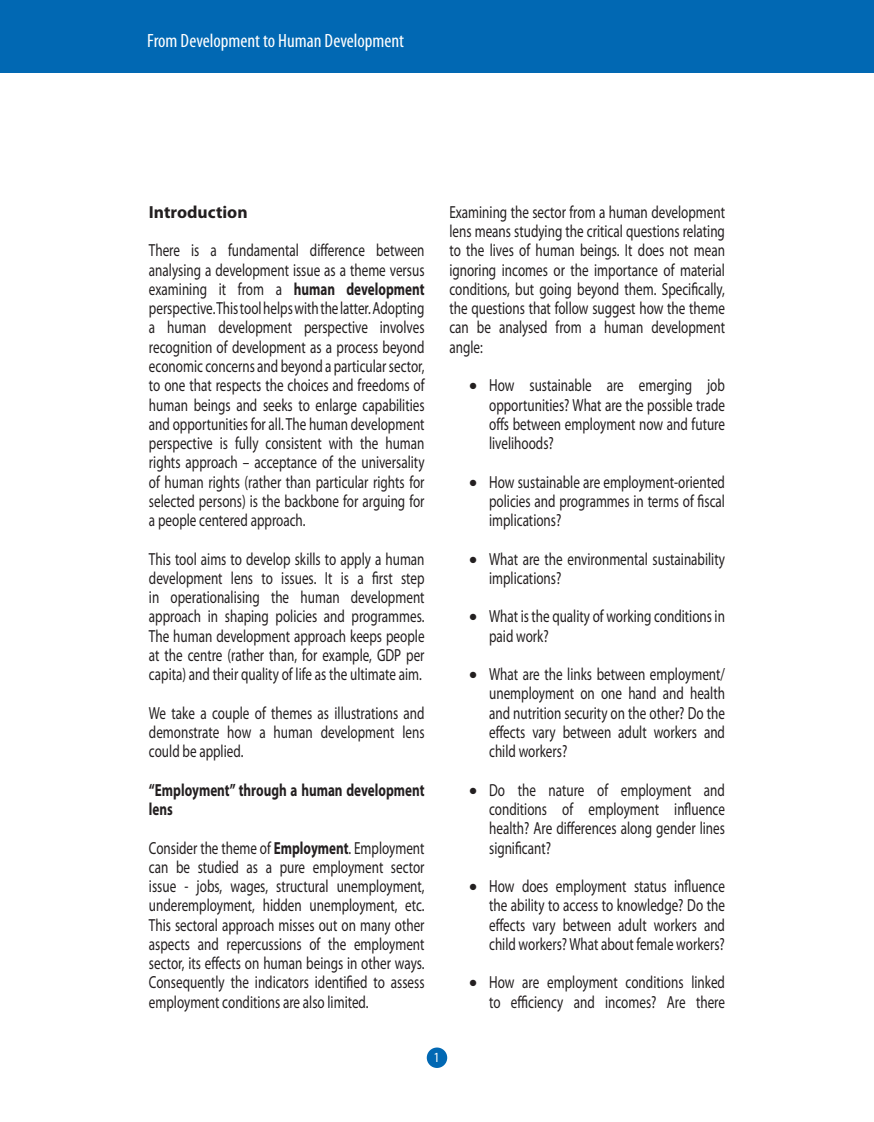
<style>
.page{position:relative;width:874px;height:1122px;background:#fff}
.page>*{position:absolute;margin:0;border:0;box-sizing:border-box;transform-origin:0 0}
.t1{font:condensed 19.25px "Myriad Pro";color:#fff}
.t2{font:17.5px/19.2px "Myriad Pro";color:#231f20;text-align:justify;scale:.75 1}
.t3{font:700 17.5px/19.2px "Myriad Pro";color:#231f20;scale:.75 1}
.t4{font:700 17.5px "Myriad Pro";color:#231f20}
.t5{font:14px "Myriad Pro";color:#fff;scale:.9 1}
.s1{font-weight:700}
</style>
<div class="page">
<div style="left:426px;top:1047px;width:21px;height:20px;background:#0168b3;border-radius:50%"></div>
<div style="left:0;top:0;width:873px;height:73px;background:#0168b3"></div>
<p class="t1" style="left:147px;top:30px;width:258px">From Development to Human Development</p>
<p class="t4" style="left:149px;top:202px;width:100px">Introduction</p>
<p class="t2" style="left:149px;top:241px;width:369px">There is a fundamental difference between analysing a development issue as a theme versus examining it from a <span class="s1">human development </span>perspective. This tool helps with the latter. Adopting a human development perspective involves recognition of development as a process beyond economic concerns and beyond a particular sector, to one that respects the choices and freedoms of human beings and seeks to enlarge capabilities and opportunities for all. The human development perspective is fully consistent with the human rights approach – acceptance of the universality of human rights (rather than particular rights for selected persons) is the backbone for arguing for a people centered approach.</p>
<p class="t2" style="left:149px;top:549px;width:369px">This tool aims to develop skills to apply a human development lens to issues. It is a first step in operationalising the human development approach in shaping policies and programmes.<br>The human development approach keeps people at the centre (rather than, for example, GDP per capita) and their quality of life as the ultimate aim.</p>
<p class="t2" style="left:149px;top:703px;width:369px">We take a couple of themes as illustrations and demonstrate how a human development lens could be applied.</p>
<p class="t3" style="left:149px;top:780px;width:369px">“Employment” through a human development lens</p>
<p class="t2" style="left:149px;top:838px;width:369px">Consider the theme of <span class="s1">Employment</span>. Employment can be studied as a pure employment sector issue - jobs, wages, structural unemployment, underemployment, hidden unemployment, etc.<br>This sectoral approach misses out on many other aspects and repercussions of the employment sector, its effects on human beings in other ways.<br>Consequently the indicators identified to assess employment conditions are also limited.</p>
<p class="t2" style="left:449px;top:203px;width:369px">Examining the sector from a human development lens means studying the critical questions relating to the lives of human beings. It does not mean ignoring incomes or the importance of material conditions, but going beyond them. Specifically, the questions that follow suggest how the theme can be analysed from a human development angle:</p>
<p class="t2" style="left:489px;top:376px;width:316px;text-indent:-20px">• How sustainable are emerging job opportunities? What are the possible trade offs between employment now and future livelihoods?</p>
<p class="t2" style="left:489px;top:472px;width:316px;text-indent:-20px">• How sustainable are employment-oriented policies and programmes in terms of fiscal implications?</p>
<p class="t2" style="left:489px;top:549px;width:316px;text-indent:-20px">• What are the environmental sustainability implications?</p>
<p class="t2" style="left:489px;top:607px;width:316px;text-indent:-20px">• What is the quality of working conditions in paid work?</p>
<p class="t2" style="left:489px;top:665px;width:316px;text-indent:-20px">• What are the links between employment/ unemployment on one hand and health and nutrition security on the other? Do the effects vary between adult workers and child workers?</p>
<p class="t2" style="left:489px;top:780px;width:316px;text-indent:-20px">• Do the nature of employment and conditions of employment influence health? Are differences along gender lines significant?</p>
<p class="t2" style="left:489px;top:876px;width:316px;text-indent:-20px">• How does employment status influence the ability to access to knowledge? Do the effects vary between adult workers and child workers? What about female workers?</p>
<p class="t2" style="left:469px;top:973px;width:342px;text-align:right">• How are employment conditions linked to efficiency and incomes? Are there</p>
<p class="t5" style="left:433px;top:1048px;width:9px">1</p>
</div>
